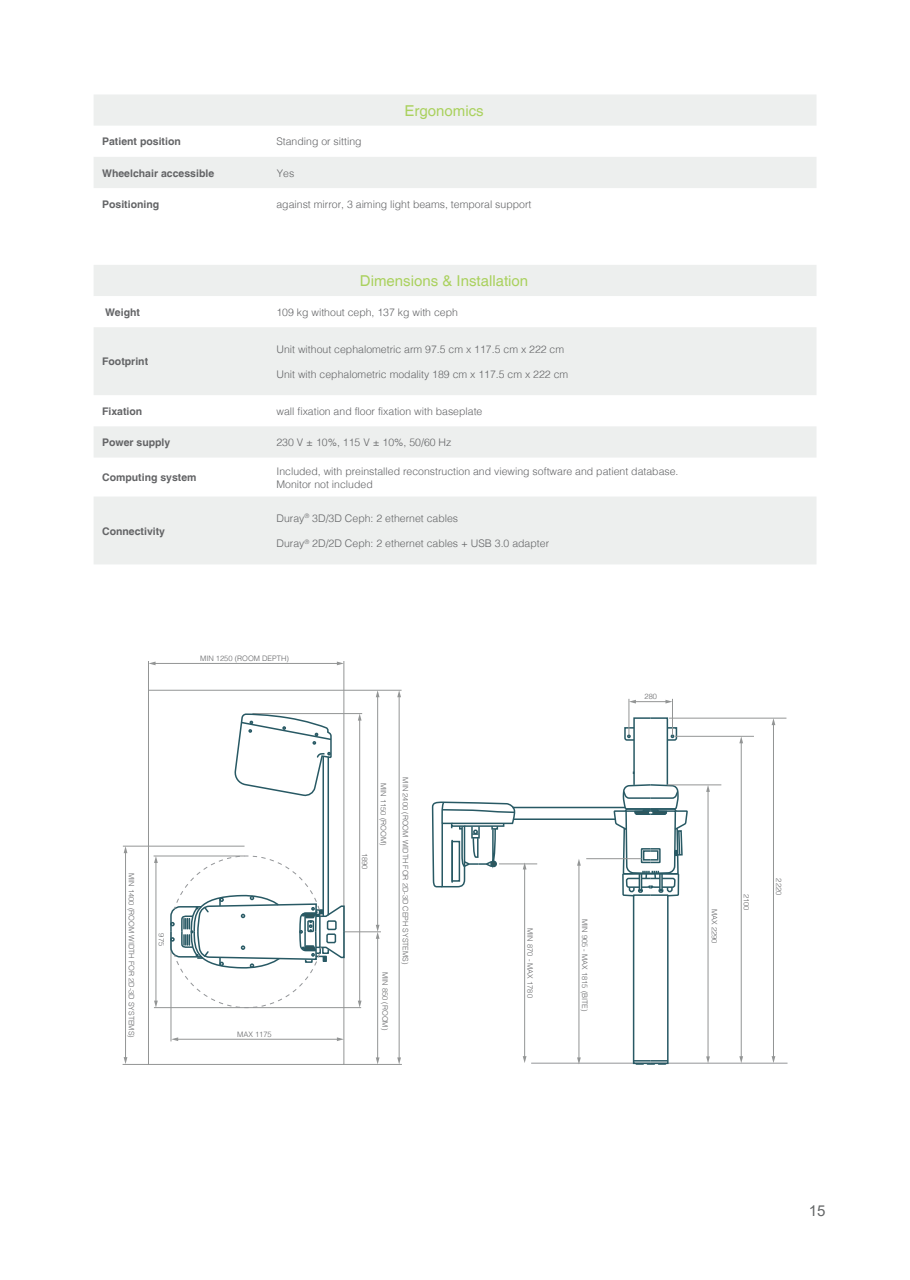
<style>
.page{position:relative;width:910px;height:1280px;background:#fff}
.page>*{position:absolute;margin:0;border:0;box-sizing:border-box;transform-origin:0 0}
.t1{font:15px "Helvetica";color:#aad15e}
.t2{font:15px "Arial";color:#636566}
.t3{font:300 10.5px/13.5px "Helvetica LT";color:#636466}
.t4{font:700 10.5px "Helvetica LT";color:#636466}
.t5{font:300 7.5px "Helvetica LT";color:#636466}
</style>
<div class="page">
<svg style="left:94px;top:95px;width:722px;height:93px;fill:#edefee"></svg>
<svg style="left:94px;top:265px;width:722px;height:299px;fill:#edefee"></svg>
<hr style="left:171px;top:932px;width:1px;height:109px;background:#939595">
<hr style="left:154px;top:1007px;width:207px;height:1px;background:#939595">
<hr style="left:154px;top:856px;width:91px;height:1px;background:#939595">
<hr style="left:156px;top:862px;width:1px;height:140px;background:#939595">
<svg style="left:154px;top:856px;width:4px;height:7px"></svg>
<svg style="left:154px;top:1001px;width:4px;height:7px"></svg>
<hr style="left:154px;top:663px;width:184px;height:1px;background:#939595">
<hr style="left:125px;top:852px;width:1px;height:206px;background:#939595">
<svg style="left:124px;top:847px;width:3px;height:6px"></svg>
<hr style="left:359px;top:719px;width:1px;height:283px;background:#939595">
<svg style="left:358px;top:714px;width:4px;height:6px"></svg>
<svg style="left:358px;top:1001px;width:4px;height:7px"></svg>
<hr style="left:377px;top:696px;width:1px;height:230px;background:#939595">
<svg style="left:376px;top:691px;width:4px;height:6px"></svg>
<hr style="left:377px;top:937px;width:1px;height:122px;background:#939595">
<svg style="left:376px;top:925px;width:4px;height:14px"></svg>
<svg style="left:376px;top:1057px;width:4px;height:7px"></svg>
<hr style="left:399px;top:696px;width:1px;height:363px;background:#939595">
<svg style="left:397px;top:691px;width:4px;height:6px"></svg>
<svg style="left:397px;top:1057px;width:4px;height:7px"></svg>
<hr style="left:177px;top:1039px;width:161px;height:1px;background:#939595">
<svg style="left:337px;top:1037px;width:5px;height:4px"></svg>
<svg style="left:171px;top:1037px;width:7px;height:4px"></svg>
<div style="left:148px;top:661px;width:196px;height:404px;border:1px solid #939595"></div>
<hr style="left:148px;top:690px;width:254px;height:1px;background:#939595">
<hr style="left:252px;top:713px;width:110px;height:1px;background:#939595">
<hr style="left:123px;top:846px;width:122px;height:1px;background:#939595">
<hr style="left:344px;top:931px;width:37px;height:1px;background:#939595">
<hr style="left:344px;top:1064px;width:58px;height:1px;background:#939595">
<svg style="left:123px;top:1057px;width:25px;height:8px"></svg>
<hr style="left:531px;top:1063px;width:256px;height:1px;background:#939598">
<svg style="left:431px;top:801px;width:85px;height:87px"></svg>
<hr style="left:513px;top:818px;width:102px;height:2px;background:#285964">
<hr style="left:513px;top:807px;width:112px;height:1px;background:#285964">
<hr style="left:524px;top:868px;width:1px;height:189px;background:#939595">
<svg style="left:523px;top:1056px;width:3px;height:7px"></svg>
<svg style="left:523px;top:864px;width:3px;height:5px"></svg>
<hr style="left:579px;top:864px;width:1px;height:195px;background:#939595">
<svg style="left:577px;top:1057px;width:4px;height:7px"></svg>
<svg style="left:577px;top:859px;width:4px;height:7px"></svg>
<hr style="left:708px;top:791px;width:1px;height:267px;background:#939595">
<svg style="left:706px;top:1056px;width:4px;height:7px"></svg>
<svg style="left:706px;top:785px;width:4px;height:7px"></svg>
<hr style="left:741px;top:742px;width:1px;height:315px;background:#939595">
<svg style="left:739px;top:1056px;width:4px;height:7px"></svg>
<svg style="left:739px;top:737px;width:4px;height:6px"></svg>
<svg style="left:613px;top:698px;width:76px;height:367px"></svg>
<hr style="left:773px;top:724px;width:1px;height:333px;background:#939595">
<svg style="left:772px;top:1056px;width:3px;height:7px"></svg>
<svg style="left:772px;top:719px;width:3px;height:6px"></svg>
<hr style="left:667px;top:784px;width:54px;height:1px;background:#939595">
<hr style="left:675px;top:736px;width:79px;height:1px;background:#939595">
<hr style="left:669px;top:718px;width:117px;height:1px;background:#939595">
<hr style="left:586px;top:858px;width:55px;height:1px;background:#939595">
<hr style="left:499px;top:863px;width:38px;height:1px;background:#939595">
<hr style="left:672px;top:699px;width:1px;height:36px;background:#939595">
<hr style="left:629px;top:699px;width:1px;height:36px;background:#939595">
<svg style="left:234px;top:713px;width:98px;height:84px"></svg>
<hr style="left:327px;top:757px;width:2px;height:158px;background:#285964">
<hr style="left:322px;top:757px;width:2px;height:158px;background:#285964">
<svg style="left:169px;top:855px;width:176px;height:153px"></svg>
<h1 class="t1" style="left:405px;top:102px;width:81px">Ergonomics</h1>
<p class="t4" style="left:102px;top:135px;width:80px">Patient position</p>
<p class="t3" style="left:276px;top:135px;width:87px">Standing or sitting</p>
<p class="t4" style="left:102px;top:167px;width:114px">Wheelchair accessible</p>
<p class="t3" style="left:277px;top:166px;width:19px">Yes</p>
<p class="t4" style="left:102px;top:198px;width:59px">Positioning</p>
<p class="t3" style="left:276px;top:197px;width:256px">against mirror, 3 aiming light beams, temporal support</p>
<h1 class="t1" style="left:360px;top:272px;width:170px">Dimensions &amp; Installation</h1>
<p class="t4" style="left:105px;top:306px;width:36px">Weight</p>
<p class="t3" style="left:276px;top:305px;width:183px">109 kg without ceph, 137 kg with ceph</p>
<p class="t4" style="left:102px;top:355px;width:48px">Footprint</p>
<p class="t3" style="left:276px;top:342px;width:289px">Unit without cephalometric arm 97.5 cm x 117.5 cm x 222 cm</p>
<p class="t3" style="left:276px;top:368px;width:293px">Unit with cephalometric modality 189 cm x 117.5 cm x 222 cm</p>
<p class="t4" style="left:102px;top:405px;width:42px">Fixation</p>
<p class="t4" style="left:102px;top:436px;width:70px">Power supply</p>
<p class="t3" style="left:276px;top:436px;width:176px">230 V ± 10%, 115 V ± 10%, 50/60 Hz</p>
<p class="t4" style="left:102px;top:471px;width:96px">Computing system</p>
<p class="t3" style="left:276px;top:464px;width:404px">Included, with preinstalled reconstruction and viewing software and patient database.<br>Monitor not included</p>
<p class="t4" style="left:102px;top:525px;width:65px">Connectivity</p>
<p class="t3" style="left:276px;top:404px;width:207px">wall fixation and floor fixation with baseplate</p>
<p class="t3" style="left:276px;top:511px;width:183px">Duray<sup>®</sup> 3D/3D Ceph: 2 ethernet cables</p>
<p class="t3" style="left:276px;top:537px;width:274px">Duray<sup>®</sup> 2D/2D Ceph: 2 ethernet cables + USB 3.0 adapter</p>
<p class="t5" style="left:200px;top:654px;width:90px">MIN 1250 (ROOM DEPTH)</p>
<p class="t5" style="left:136px;top:873px;width:166px;rotate:90deg">MIN 1400 (ROOM WIDTH FOR 2D-3D SYSTEMS)</p>
<p class="t5" style="left:166px;top:933px;width:14px;rotate:90deg">975</p>
<p class="t5" style="left:237px;top:1030px;width:36px">MAX 1175</p>
<p class="t5" style="left:370px;top:853px;width:18px;rotate:90deg">1890</p>
<p class="t5" style="left:388px;top:783px;width:64px;rotate:90deg">MIN 1150 (ROOM)</p>
<p class="t5" style="left:390px;top:972px;width:60px;rotate:90deg">MIN 850 (ROOM)</p>
<p class="t5" style="left:410px;top:777px;width:188px;rotate:90deg">MIN 2400 (ROOM WIDTH FOR 2D-3D CEPH SYSTEMS)</p>
<p class="t5" style="left:645px;top:691px;width:14px">280</p>
<p class="t5" style="left:535px;top:928px;width:71px;rotate:90deg">MIN 870 - MAX 1780</p>
<p class="t5" style="left:589px;top:919px;width:94px;rotate:90deg">MIN 905 - MAX 1815 (BITE)</p>
<p class="t5" style="left:719px;top:909px;width:36px;rotate:90deg">MAX 2290</p>
<p class="t5" style="left:751px;top:893px;width:18px;rotate:90deg">2100</p>
<p class="t5" style="left:783px;top:878px;width:18px;rotate:90deg">2220</p>
<h1 class="t2" style="left:809px;top:1200px;width:18px">15</h1>
</div>
